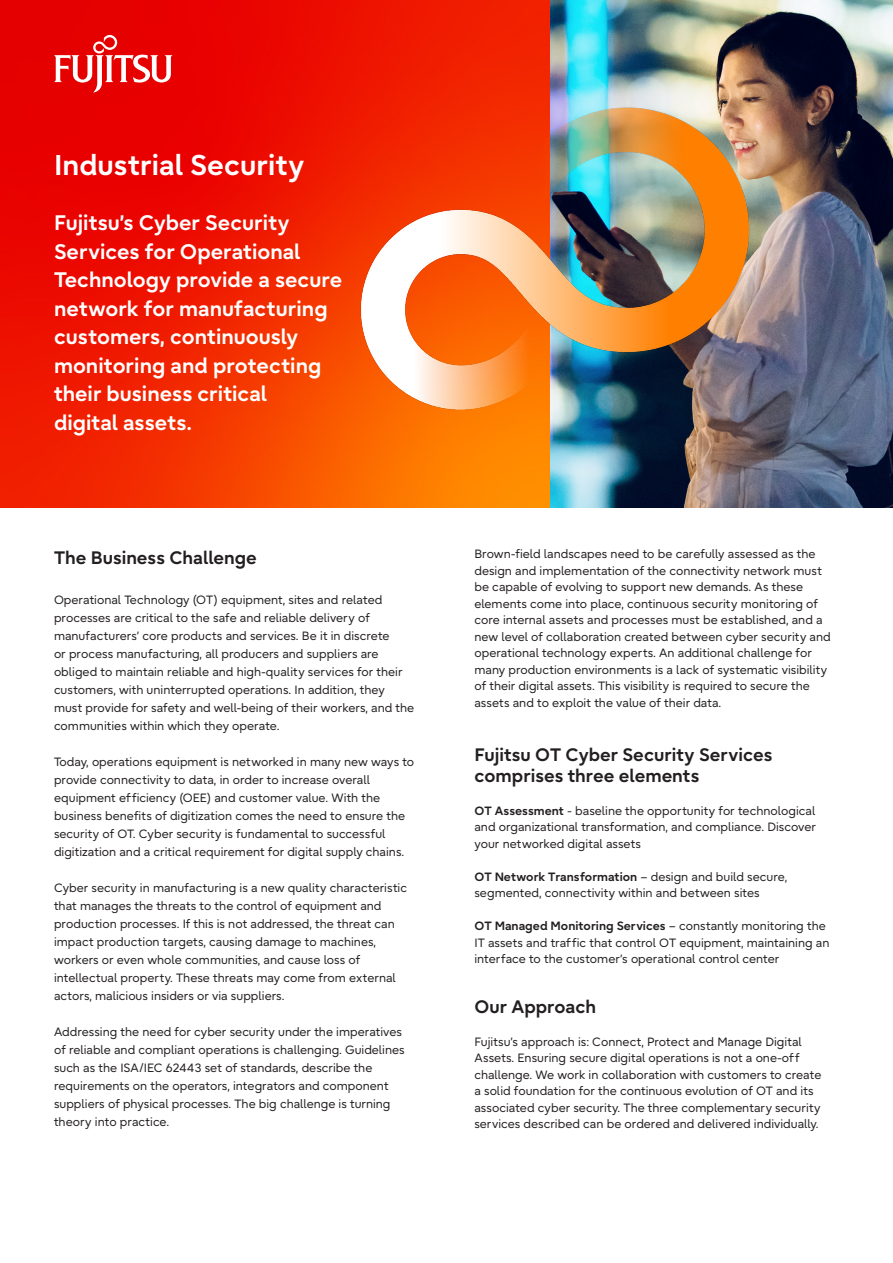
<style>
.page{position:relative;width:893px;height:1263px;background:#fff}
.page>*{position:absolute;margin:0;border:0;box-sizing:border-box;transform-origin:0 0}
.t1{font:700 28.5px "Fujitsu Infinity Pro";letter-spacing:.005em;color:#fff}
.t2{font:700 21px/28.5px "Fujitsu Infinity Pro";color:#fff}
.t3{font:700 18px "Fujitsu Infinity Pro";color:#231f20}
.t4{font:12px/16.5px "Fujitsu Infinity Pro";color:#231f20}
.t5{font:700 12px "Fujitsu Infinity Pro";color:#231f20}
.s1{font-weight:700}
.s2{font-weight:400}
</style>
<div class="page">
<img style="left:550px;top:0;width:343px;height:508px">
<img style="left:0;top:0;width:550px;height:508px">
<img style="left:280px;top:42px;width:509px;height:433px">
<svg style="left:54px;top:35px;width:119px;height:58px"></svg>
<p class="t1" style="left:54px;top:146px;width:252px">Industrial Security</p>
<p class="t2" style="left:54px;top:208px;width:290px">Fujitsu’s Cyber Security<br>Services for Operational<br>Technology provide a secure network for manufacturing customers, continuously monitoring and protecting their business critical</p>
<p class="t2" style="left:54px;top:408px;width:140px">digital assets.</p>
<p class="t3" style="left:54px;top:546px;width:204px">The Business Challenge</p>
<p class="t4" style="left:54px;top:591px;width:330px">Operational Technology (OT) equipment, sites and related</p>
<p class="t4" style="left:54px;top:609px;width:317px">processes are critical to the safe and reliable delivery of</p>
<p class="t4" style="left:54px;top:626px;width:362px;line-height:18px">manufacturers’ core products and services. Be it in discrete<br>or process manufacturing, all producers and suppliers are obliged to maintain reliable and high-quality services for their customers, with uninterrupted operations. In addition, they must provide for safety and well-being of their workers, and the communities within which they operate.</p>
<p class="t4" style="left:54px;top:752px;width:362px;line-height:18px">Today, operations equipment is networked in many new ways to provide connectivity to data, in order to increase overall</p>
<p class="t4" style="left:54px;top:788px;width:353px;line-height:18px">equipment ef ficiency (OEE) and customer value. With the business benefits of digitization comes the need to ensure the security of OT. Cyber security is fundamental to successful</p>
<p class="t4" style="left:54px;top:843px;width:352px">digitization and a critical requirement for digital supply chains.</p>
<p class="t4" style="left:54px;top:878px;width:355px;line-height:18px">Cyber security in manufacturing is a new quality characteristic that manages the threats to the control of equipment and</p>
<p class="t4" style="left:54px;top:915px;width:342px">production processes. If this is not addressed, the threat can</p>
<p class="t4" style="left:54px;top:932px;width:343px;line-height:18px">impact production targets, causing damage to machines, workers or even whole communities, and cause loss of intellectual property. These threats may come from external actors, malicious insiders or via suppliers.</p>
<p class="t4" style="left:54px;top:1022px;width:352px;line-height:18px">Addressing the need for cyber security under the imperatives of reliable and compliant operations is challenging. Guidelines such as the ISA/IEC 62443 set of standards, describe the requirements on the operators, integrators and component suppliers of physical processes. The big challenge is turning theory into practice.</p>
<p class="t4" style="left:474px;top:546px;width:358px">Brown-field landscapes need to be carefully assessed as the design and implementation of the connectivity network must be capable of evolving to support new demands. As these elements come into place, continuous security monitoring of core internal assets and processes must be established, and a new level of collaboration created between cyber security and operational technology experts. An additional challenge for many production environments is a lack of systematic visibility of their digital assets. This visibility is required to secure the assets and to exploit the value of their data.</p>
<p class="t3" style="left:474px;top:743px;width:300px">Fujitsu OT Cyber Security Services</p>
<p class="t3" style="left:474px;top:764px;width:226px">comprises three elements</p>
<p class="t4" style="left:474px;top:802px;width:343px;text-align:justify"><span class="s1">OT Assessment</span> - baseline the opportunity for technological and organizational transformation, and compliance. Discover your networked digital assets</p>
<p class="t5" style="left:474px;top:869px;width:314px">OT Network Transformation <span class="s2">– design and build secure,</span></p>
<p class="t4" style="left:474px;top:885px;width:287px">segmented, connectivity within and between sites</p>
<p class="t4" style="left:474px;top:918px;width:357px"><span class="s1">OT Managed Monitoring Services</span> – constantly monitoring the<br>IT assets and traf fic that control OT equipment, maintaining an interface to the customer’s operational control center</p>
<p class="t3" style="left:474px;top:995px;width:123px">Our Approach</p>
<p class="t4" style="left:474px;top:1033px;width:348px">Fujitsu’s approach is: Connect, Protect and Manage Digital Assets. Ensuring secure digital operations is not a one-of f challenge. We work in collaboration with customers to create a solid foundation for the continuous evolution of OT and its associated cyber security. The three complementary security services described can be ordered and delivered individually.</p>
</div>
